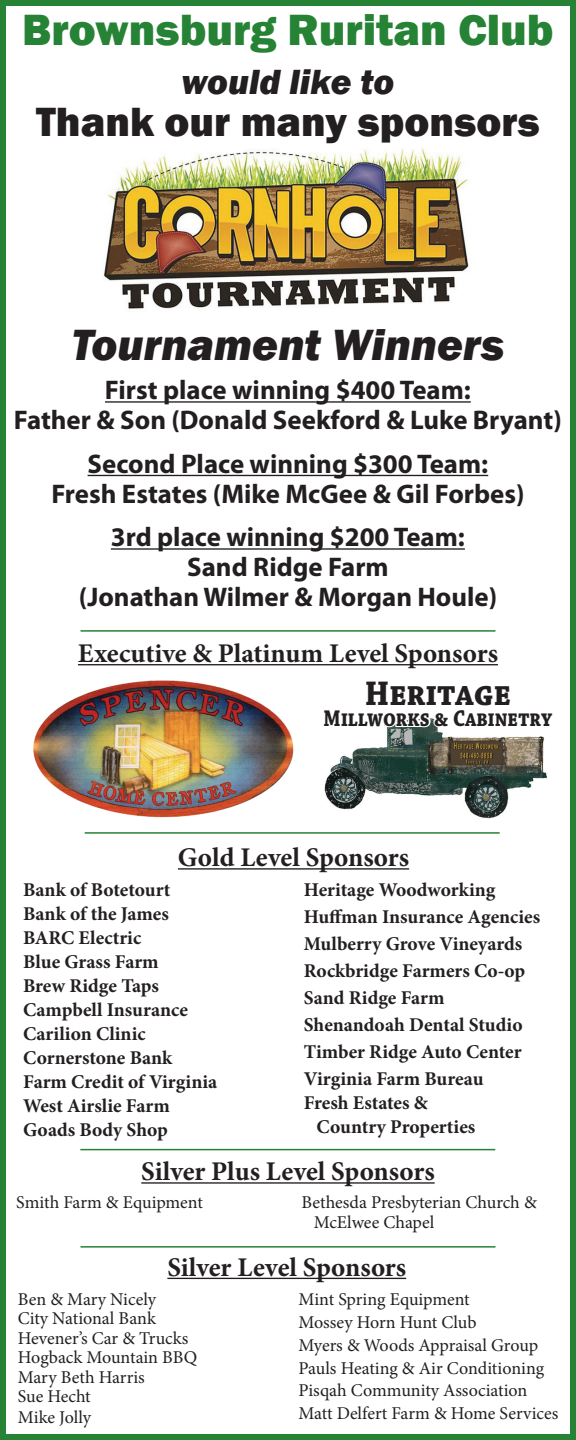
<style>
.page{position:relative;width:576px;height:1440px;background:#fff}
.page>*{position:absolute;margin:0;border:0;box-sizing:border-box;transform-origin:0 0}
.t1{font:800 45px "Franklin Gothic";color:#268234}
.t2{font:italic 800 45px "Franklin Gothic";color:#231f20}
.t3{font:800 42px "Franklin Gothic";color:#231f20}
.t4{font:italic 800 36px "Franklin Gothic";color:#231f20}
.t5{font:700 36px "Chaparral Pro";color:#231f20;scale:.9 1}
.t6{font:700 27px/30px "Myriad Pro";color:#231f20;text-align:center}
.t7{font:700 27px "Minion Pro";color:#231f20}
.t8{font:700 24px "Chaparral Pro";color:#231f20;scale:.82 1}
.t9{font:700 19.5px/24px "Minion Pro";color:#231f20}
.t10{font:18px/19.5px "Minion Pro";letter-spacing:-.005em;color:#231f20}
</style>
<div class="page">
<div style="left:0;top:0;width:576px;height:1440px;border:6px solid #268234"></div>
<img style="left:33px;top:680px;width:261px;height:138px">
<img style="left:103px;top:146px;width:367px;height:163px">
<hr style="left:78px;top:664px;width:420px;height:1px;background:#231f20">
<hr style="left:105px;top:401px;width:366px;height:2px;background:#231f20">
<hr style="left:88px;top:475px;width:400px;height:1px;background:#231f20">
<hr style="left:111px;top:548px;width:354px;height:2px;background:#231f20">
<hr style="left:80px;top:630px;width:415px;height:2px;background:#268234">
<hr style="left:178px;top:868px;width:231px;height:1px;background:#231f20">
<hr style="left:167px;top:1277px;width:239px;height:2px;background:#231f20">
<hr style="left:85px;top:832px;width:414px;height:1px;background:#268234">
<hr style="left:80px;top:1149px;width:415px;height:1px;background:#268234">
<hr style="left:141px;top:1182px;width:293px;height:1px;background:#231f20">
<hr style="left:80px;top:1246px;width:415px;height:1px;background:#268234">
<img style="left:324px;top:747px;width:223px;height:71px">
<svg style="left:321px;top:664px;width:224px;height:83px"></svg>
<p class="t1" style="left:22px;top:1px;width:533px">Brownsburg Ruritan Club</p>
<p class="t4" style="left:182px;top:58px;width:214px">would like to</p>
<p class="t3" style="left:36px;top:94px;width:505px">Thank our many sponsors</p>
<p class="t2" style="left:71px;top:316px;width:435px">Tournament Winners</p>
<p class="t6" style="left:14px;top:374px;width:549px">First place winning $400 Team:<br>Father &amp; Son (Donald Seekford &amp; Luke Bryant)</p>
<p class="t6" style="left:51px;top:448px;width:474px">Second Place winning $300 Team:<br>Fresh Estates (Mike McGee &amp; Gil Forbes)</p>
<p class="t6" style="left:79px;top:521px;width:420px">3rd place winning $200 Team:<br>Sand Ridge Farm<br>(Jonathan Wilmer &amp; Morgan Houle)</p>
<p class="t7" style="left:78px;top:634px;width:421px">Executive &amp; Platinum Level Sponsors</p>
<p class="t5" style="left:364px;top:672px;width:164px">Heritage</p>
<p class="t8" style="left:323px;top:704px;width:280px">Millworks &amp; Cabinetry</p>
<p class="t7" style="left:178px;top:838px;width:233px">Gold Level Sponsors</p>
<p class="t9" style="left:23px;top:877px;width:149px">Bank of Botetourt</p>
<p class="t9" style="left:23px;top:901px;width:147px">Bank of the James</p>
<p class="t9" style="left:23px;top:925px;width:120px">BARC Electric</p>
<p class="t9" style="left:23px;top:949px;width:137px">Blue Grass Farm</p>
<p class="t9" style="left:23px;top:973px;width:137px">Brew Ridge Taps</p>
<p class="t9" style="left:23px;top:997px;width:166px">Campbell Insurance</p>
<p class="t9" style="left:23px;top:1021px;width:124px">Carilion Clinic</p>
<p class="t9" style="left:23px;top:1045px;width:151px">Cornerstone Bank</p>
<p class="t9" style="left:23px;top:1069px;width:196px">Farm Credit of Virginia</p>
<p class="t9" style="left:23px;top:1093px;width:148px">West Airslie Farm</p>
<p class="t9" style="left:23px;top:1117px;width:146px">Goads Body Shop</p>
<p class="t9" style="left:304px;top:877px;width:193px">Heritage Woodworking</p>
<p class="t9" style="left:304px;top:904px;width:238px">Huffman Insurance Agencies</p>
<p class="t9" style="left:304px;top:931px;width:220px">Mulberry Grove Vineyards</p>
<p class="t9" style="left:304px;top:958px;width:223px">Rockbridge Farmers Co-op</p>
<p class="t9" style="left:304px;top:985px;width:142px">Sand Ridge Farm</p>
<p class="t9" style="left:304px;top:1012px;width:220px">Shenandoah Dental Studio</p>
<p class="t9" style="left:304px;top:1039px;width:219px">Timber Ridge Auto Center</p>
<p class="t9" style="left:304px;top:1066px;width:181px">Virginia Farm Bureau</p>
<p class="t9" style="left:316px;top:1090px;width:160px;text-indent:-13px">Fresh Estates &amp;<br>Country Properties</p>
<p class="t7" style="left:141px;top:1152px;width:295px">Silver Plus Level Sponsors</p>
<p class="t10" style="left:16px;top:1192px;width:188px">Smith Farm &amp; Equipment</p>
<p class="t10" style="left:314px;top:1192px;width:224px;text-indent:-12px">Bethesda Presbyterian Church &amp;<br>McElwee Chapel</p>
<p class="t7" style="left:167px;top:1248px;width:240px">Silver Level Sponsors</p>
<p class="t10" style="left:18px;top:1289px;width:140px">Ben &amp; Mary Nicely</p>
<p class="t10" style="left:18px;top:1308px;width:140px">City National Bank</p>
<p class="t10" style="left:18px;top:1328px;width:172px">Hevener’s Car &amp; Trucks</p>
<p class="t10" style="left:18px;top:1347px;width:181px">Hogback Mountain BBQ</p>
<p class="t10" style="left:18px;top:1367px;width:128px">Mary Beth Harris</p>
<p class="t10" style="left:18px;top:1386px;width:74px">Sue Hecht</p>
<p class="t10" style="left:18px;top:1407px;width:75px">Mike Jolly</p>
<p class="t10" style="left:298px;top:1289px;width:173px">Mint Spring Equipment</p>
<p class="t10" style="left:298px;top:1312px;width:179px">Mossey Horn Hunt Club</p>
<p class="t10" style="left:298px;top:1335px;width:241px">Myers &amp; Woods Appraisal Group</p>
<p class="t10" style="left:298px;top:1358px;width:247px">Pauls Heating &amp; Air Conditioning</p>
<p class="t10" style="left:298px;top:1381px;width:230px">Pisqah Community Association</p>
<p class="t10" style="left:298px;top:1404px;width:261px">Matt Delfert Farm &amp; Home Services</p>
</div>
